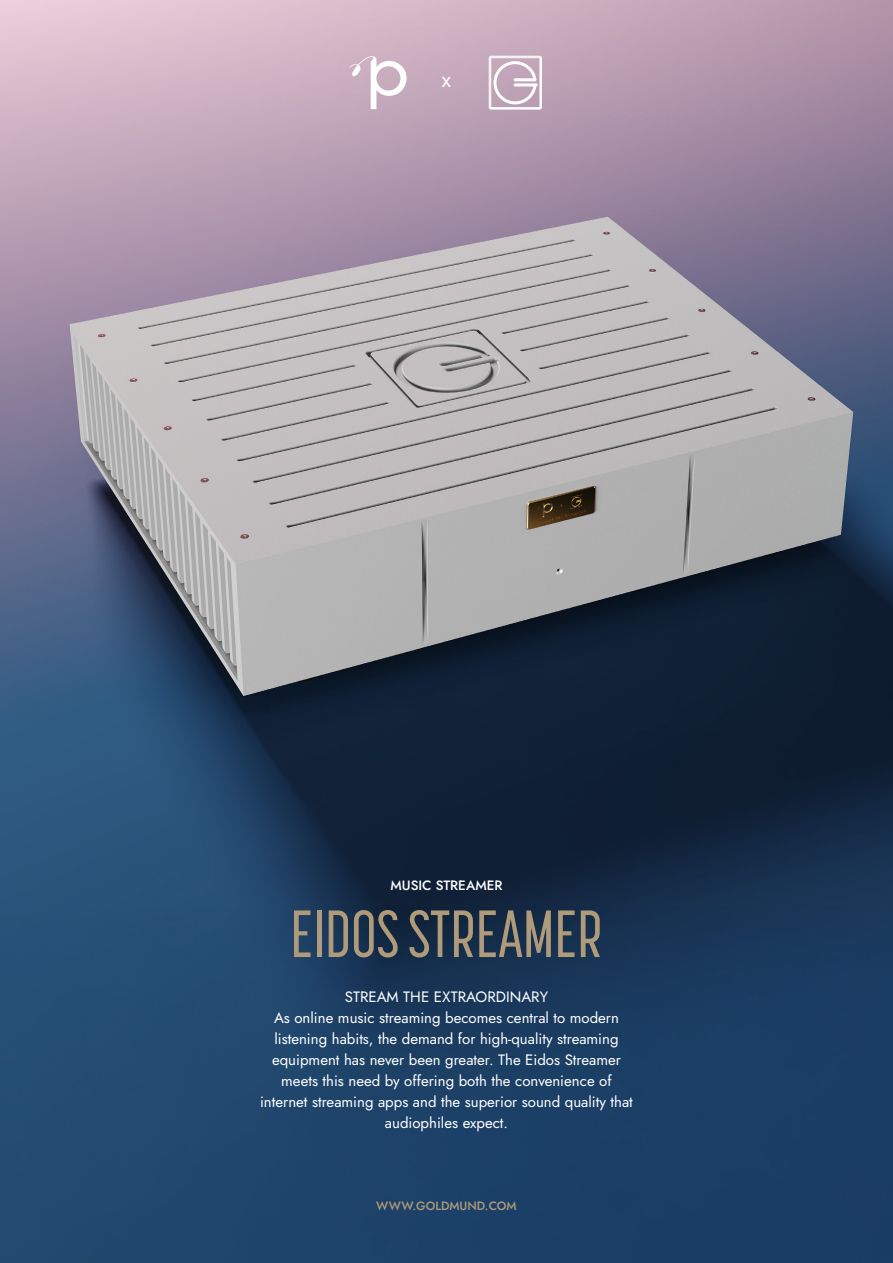
<style>
.page{position:relative;width:893px;height:1263px;background:#fff}
.page>*{position:absolute;margin:0;border:0;box-sizing:border-box;transform-origin:0 0}
.t1{font:500 66px "Korolev Compressed W04";color:#af9b7a}
.t2{font:21.9px "Jost";color:#fff}
.t3{font:15px/21px "Jost";color:#fff;text-align:center}
.t4{font:500 13.5px "Jost";color:#fff}
.t5{font:500 12px "Jost";color:#af9b7a}
</style>
<div class="page">
<img style="left:0;top:0;width:893px;height:1263px">
<svg style="left:489px;top:56px;width:53px;height:53px"></svg>
<svg style="left:349px;top:56px;width:58px;height:53px"></svg>
<h2 class="t2" style="left:442px;top:67px;width:11px">x</h2>
<p class="t4" style="left:390px;top:879px;width:113px">MUSIC STREAMER</p>
<h1 class="t1" style="left:290px;top:896px;width:314px">EIDOS STREAMER</h1>
<p class="t3" style="left:260px;top:987px;width:374px">STREAM THE EXTRAORDINARY<br>As online music streaming becomes central to modern listening habits, the demand for high-quality streaming equipment has never been greater. The Eidos Streamer meets this need by offering both the convenience of internet streaming apps and the superior sound quality that audiophiles expect.</p>
<p class="t5" style="left:376px;top:1200px;width:142px">WWW.GOLDMUND.COM</p>
</div>
